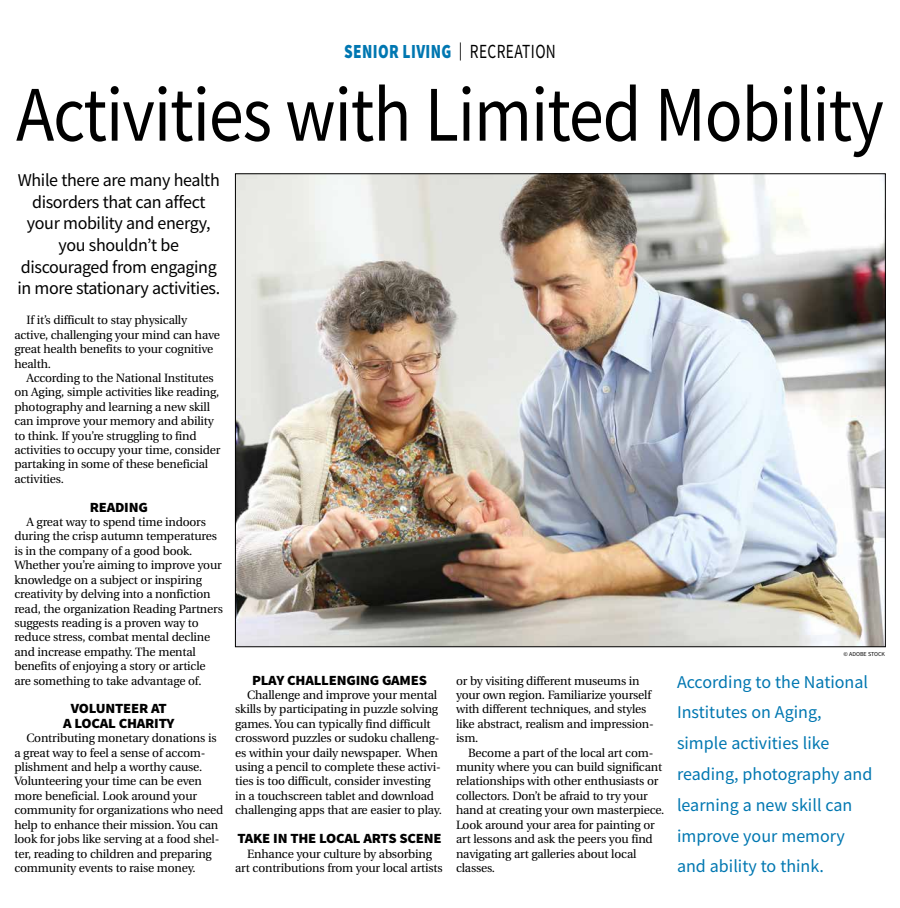
<style>
.page{position:relative;width:900px;height:908px;background:#fff}
.page>*{position:absolute;margin:0;border:0;box-sizing:border-box;transform-origin:0 0}
.t1{font:78.8px "Source Sans Pro";letter-spacing:-.015em;color:#000;scale:.89 1}
.t2{font:900 20px "Source Sans Pro";letter-spacing:.025em;color:#0077b1;scale:.77 1}
.t3{font:18px/30.8px "Source Sans Pro";color:#0077b1}
.t4{font:18px/21.6px "Source Sans Pro";letter-spacing:-.02em;color:#000;text-align:center}
.t5{font:900 14px/14.4px "Source Sans Pro";letter-spacing:-.015em;color:#000;text-align:center;scale:1.05 1}
.t6{font:12px/14.4px "Utopia";letter-spacing:-.015em;color:#000}
.t7{font:6px "Source Sans Pro";color:#000}
.s1{font-weight:400;font-size:18px;color:#000}
.s2{font-weight:400;color:#000}
</style>
<div class="page">
<img style="left:237px;top:175px;width:647px;height:469px">
<h2 class="t2" style="left:344px;top:38px;width:277px">SENIOR LIVING <span class="s1">|</span> <span class="s2">RECREATION</span></h2>
<h1 class="t1" style="left:16px;top:64px;width:977px">Activities with Limited Mobility</h1>
<h3 class="t4" style="left:17px;top:169px;width:204px">While there are many health disorders that can affect your mobility and energy, you shouldn’t be discouraged from engaging in more stationary activities.</h3>
<p class="t6" style="left:14px;top:313px;width:207px;text-indent:12px">If it’s difficult to stay physically active, challenging your mind can have great health benefits to your cognitive health.</p>
<p class="t6" style="left:14px;top:371px;width:208px;text-indent:12px">According to the National Institutes on Aging, simple activities like reading, photography and learning a new skill can improve your memory and ability to think. If you’re struggling to find activities to occupy your time, consider partaking in some of these beneficial activities.</p>
<p class="t5" style="left:90px;top:499px;width:57px">READING</p>
<p class="t6" style="left:14px;top:515px;width:210px;text-indent:12px">A great way to spend time indoors during the crisp autumn temperatures is in the company of a good book.<br>Whether you’re aiming to improve your knowledge on a subject or inspiring creativity by delving into a nonfiction read, the organization Reading Partners suggests reading is a proven way to reduce stress, combat mental decline and increase empathy. The mental benefits of enjoying a story or article are something to take advantage of.</p>
<p class="t5" style="left:63px;top:701px;width:108px">VOLUNTEER AT<br>A LOCAL CHARITY</p>
<p class="t6" style="left:14px;top:731px;width:210px;text-indent:12px">Contributing monetary donations is a great way to feel a sense of accom&shy;plishment and help a worthy cause.<br>Volunteering your time can be even more beneficial. Look around your community for organizations who need help to enhance their mission. You can look for jobs like serving at a food shel&shy;ter, reading to children and preparing community events to raise money.</p>
<p class="t5" style="left:252px;top:672px;width:168px">PLAY CHALLENGING GAMES</p>
<p class="t6" style="left:235px;top:687px;width:208px;text-indent:12px">Challenge and improve your mental skills by participating in puzzle solving games. You can typically find difficult crossword puzzles or sudoku challeng&shy;es within your daily newspaper. When using a pencil to complete these activi&shy;ties is too difficult, consider investing in a touchscreen tablet and download challenging apps that are easier to play.</p>
<p class="t5" style="left:237px;top:830px;width:196px">TAKE IN THE LOCAL ARTS SCENE</p>
<p class="t6" style="left:235px;top:846px;width:209px;text-align:center">Enhance your culture by absorbing<br>art contributions from your local artists</p>
<p class="t6" style="left:456px;top:673px;width:199px">or by visiting different museums in your own region. Familiarize yourself with different techniques, and styles like abstract, realism and impression&shy;ism.</p>
<p class="t6" style="left:456px;top:745px;width:210px;text-indent:12px">Become a part of the local art com&shy;munity where you can build significant relationships with other enthusiasts or collectors. Don’t be afraid to try your hand at creating your own masterpiece.<br>Look around your area for painting or art lessons and ask the peers you find navigating art galleries about local classes.</p>
<p class="t7" style="left:844px;top:650px;width:43px">© ADOBE STOCK</p>
<h3 class="t3" style="left:677px;top:666px;width:197px">According to the National<br>Institutes on Aging, simple activities like reading, photography and learning a new skill can improve your memory and ability to think.</h3>
</div>
